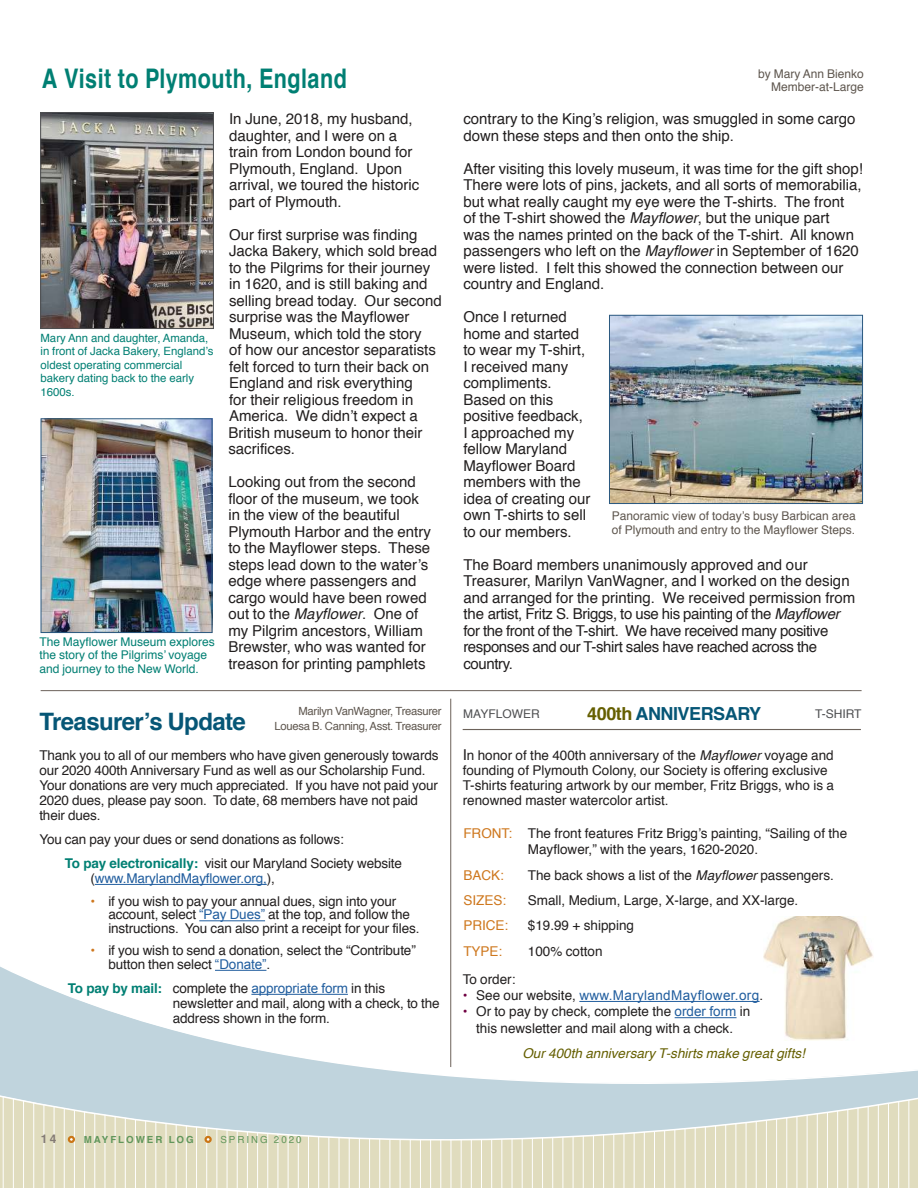
<style>
.page{position:relative;width:918px;height:1188px;background:#fff}
.page>*{position:absolute;margin:0;border:0;box-sizing:border-box;transform-origin:0 0}
.t1{font:700 27px "Helvetica";letter-spacing:.02em;color:#007f73;scale:.8 1}
.t2{font:700 18px "Helvetica";letter-spacing:-.025em;color:#065676}
.t3{font:15px/16.5px "Helvetica";color:#221f1f}
.t4{font:15px/16.5px "Helvetica";letter-spacing:-.025em;color:#221f1f}
.t5{font:13.5px/15px "Helvetica";letter-spacing:-.01em;color:#221f1f}
.t6{font:italic 13.5px "Helvetica";color:#655f00}
.t7{font:13.5px "Arial";letter-spacing:.025em;color:#205d9e}
.t8{font:13.5px "Helvetica";letter-spacing:-.01em;color:#205d9e}
.t9{font:13.5px "Helvetica";color:#ce771d}
.t10{font:12px/13.5px "Helvetica";color:#5e564e;text-align:right}
.t11{font:12px/13.4px "Helvetica";color:#007f73}
.t12{font:12px "Helvetica";color:#4e4f51}
.t13{font:700 12px "Helvetica";color:#837a74}
.t14{font:11.4px/13.5px "Helvetica";color:#007f73}
.t15{font:11.25px/15px "Helvetica";letter-spacing:-.025em;color:#5e564e;text-align:right}
.t16{font:700 9.75px "Helvetica";letter-spacing:.2em;color:#61965b}
.t17{font:9.75px "Helvetica";letter-spacing:.2em;color:#61965b}
.s1{font-style:italic}
.s2{font-weight:700;font-size:24px;color:#065676}
.s3{font-weight:700;color:#007f73}
.s4{color:#221f1f}
.s5{color:#ce771d}
.s6{font-family:"Arial";color:#205d9e}
.s7{font-family:"Arial"}
.s8{color:#655f00}
.s9{font-size:15px}
.s10{font-family:"Helvetica";color:#700042}
.s11{font-family:"Helvetica";color:#221f1f}
.s12{color:#700042}
</style>
<div class="page">
<svg style="left:0;top:901px;width:918px;height:287px"></svg>
<hr style="left:41px;top:690px;width:821px;height:1px;background:#6c625a">
<hr style="left:450px;top:699px;width:1px;height:368px;background:#6c625a">
<div style="left:68px;top:1136px;width:7px;height:7px;border:2px solid #cb7616;border-radius:50%"></div>
<div style="left:204px;top:1136px;width:8px;height:7px;border:2px solid #cb7616;border-radius:50%"></div>
<hr style="left:95px;top:884px;width:172px;height:1px;background:#205d9e">
<hr style="left:199px;top:920px;width:66px;height:1px;background:#205d9e">
<hr style="left:215px;top:970px;width:51px;height:1px;background:#205d9e">
<hr style="left:251px;top:994px;width:97px;height:1px;background:#205d9e">
<hr style="left:463px;top:729px;width:398px;height:1px;background:#6c625a">
<hr style="left:579px;top:1001px;width:181px;height:1px;background:#205d9e">
<hr style="left:675px;top:1017px;width:62px;height:1px;background:#205d9e">
<img style="left:42px;top:114px;width:170px;height:213px">
<div style="left:40px;top:112px;width:174px;height:217px;border:1px solid #4e4f51"></div>
<img style="left:611px;top:317px;width:250px;height:185px">
<div style="left:609px;top:315px;width:254px;height:189px;border:1px solid #2b5980"></div>
<img style="left:43px;top:420px;width:167px;height:211px">
<div style="left:41px;top:418px;width:171px;height:215px;border:1px solid #2b5980"></div>
<h1 class="t1" style="left:42px;top:57px;width:383px">A Visit to Plymouth, England</h1>
<p class="t3" style="left:229px;top:112px;width:192px">In June, 2018, my husband, daughter, and I were on a train from London bound for<br>Plymouth, England. Upon arrival, we toured the historic part of Plymouth.</p>
<p class="t3" style="left:228px;top:227px;width:215px">Our first surprise was finding<br>Jacka Bakery, which sold bread to the Pilgrims for their journey in 1620, and is still baking and selling bread today. Our second surprise was the Mayflower<br>Museum, which told the story<br>of how our ancestor separatists felt forced to turn their back on<br>England and risk everything<br>for their religious freedom in<br>America. We didn’t expect a<br>British museum to honor their sacrifices.</p>
<p class="t3" style="left:228px;top:475px;width:204px">Looking out from the second floor of the museum, we took in the view of the beautiful<br>Plymouth Harbor and the entry to the Mayflower steps. These steps lead down to the water’s edge where passengers and cargo would have been rowed out to the <span class="s1">Mayflower</span>. One of my Pilgrim ancestors, William<br>Brewster, who was wanted for treason for printing pamphlets</p>
<p class="t14" style="left:40px;top:332px;width:174px">Mary Ann and daughter, Amanda, in front of Jacka Bakery, England’s oldest operating commercial bakery dating back to the early<br>1600s.</p>
<p class="t11" style="left:39px;top:636px;width:177px">The Mayflower Museum explores the story of the Pilgrims’ voyage and journey to the New World.</p>
<p class="t15" style="left:39px;top:704px;width:404px">Marilyn VanWagner, Treasurer<br><span class="s2">Treasurer’s Update</span> Louesa B. Canning, Asst. Treasurer</p>
<p class="t5" style="left:39px;top:749px;width:401px">Thank you to all of our members who have given generously towards our 2020 400th Anniversary Fund as well as our Scholarship Fund.<br>Your donations are very much appreciated. If you have not paid your 2020 dues, please pay soon. To date, 68 members have not paid their dues.</p>
<p class="t5" style="left:65px;top:829px;width:339px;line-height:24px;text-indent:-26px">You can pay your dues or send donations as follows:<br><span class="s3">To pay electronically:</span> visit our Maryland Society website</p>
<p class="t8" style="left:90px;top:873px;width:186px"><span class="s4">(</span>www.MarylandMayflower.org,<span class="s4">),</span></p>
<p class="t5" style="left:108px;top:895px;width:313px;line-height:13.5px;text-indent:-18px"><span class="s5">•</span> if you wish to pay your annual dues, sign into your account, select <span class="s6">“Pay Dues”</span> at the top, and follow the instructions. You can also print a receipt for your files.</p>
<p class="t5" style="left:108px;top:945px;width:309px;line-height:13.5px;text-indent:-18px"><span class="s5">•</span> if you wish to send a donation, select the “Contribute” button then select <span class="s6">“Donate”</span><span class="s7">.</span></p>
<p class="t5" style="left:173px;top:982px;width:268px;text-indent:-105px"><span class="s3">To pay by mail:</span> complete the <span class="s6">appropriate form</span> in this newsletter and mail, along with a check, to the address shown in the form.</p>
<p class="t10" style="left:758px;top:68px;width:107px">by Mary Ann Bienko<br>Member-at-Large</p>
<p class="t3" style="left:463px;top:111px;width:394px">contrary to the King’s religion, was smuggled in some cargo down these steps and then onto the ship.</p>
<p class="t3" style="left:463px;top:161px;width:401px">After visiting this lovely museum, it was time for the gift shop!<br>There were lots of pins, jackets, and all sorts of memorabilia, but what really caught my eye were the T-shirts. The front<br>of the T-shirt showed the <span class="s1">Mayflower</span>, but the unique part<br>was the names printed on the back of the T-shirt. All known passengers who left on the <span class="s1">Mayflower</span> in September of 1620 were listed. I felt this showed the connection between our country and England.</p>
<p class="t3" style="left:463px;top:310px;width:129px">Once I returned home and started to wear my T-shirt,<br>I received many compliments.<br>Based on this positive feedback,<br>I approached my fellow Maryland<br>Mayflower Board members with the idea of creating our own T-shirts to sell to our members.</p>
<p class="t4" style="left:463px;top:557px;width:393px">The Board members unanimously approved and our Treasurer, Marilyn VanWagner, and I worked on the design and arranged for the printing. We received permission from the artist, Fritz S. Briggs, to use his painting of the <span class="s1">Mayflower </span>for the front of the T-shirt. We have received many positive responses and our T-shirt sales have reached across the country.</p>
<p class="t10" style="left:612px;top:509px;width:245px;line-height:14.2px;text-align:left">Panoramic view of today’s busy Barbican area of Plymouth and entry to the Mayflower Steps.</p>
<p class="t12" style="left:463px;top:709px;width:78px">MAYFLOWER</p>
<p class="t2" style="left:587px;top:699px;width:176px"><span class="s8">400th</span> ANNIVERSARY</p>
<p class="t12" style="left:815px;top:709px;width:48px">T-SHIRT</p>
<p class="t5" style="left:463px;top:749px;width:373px"><span class="s9">I</span>n honor of the 400th anniversary of the <span class="s1">Mayflower</span> voyage and founding of Plymouth Colony, our Society is offering exclusive T-shirts featuring artwork by our member, Fritz Briggs, who is a renowned master watercolor artist.</p>
<p class="t5" style="left:528px;top:826px;width:321px;line-height:16.2px;text-indent:-65px"><span class="s5">FRONT:</span> The front features Fritz Brigg’s painting, “Sailing of the<br>Mayflower,” with the years, 1620-2020.</p>
<p class="t9" style="left:463px;top:869px;width:42px">BACK:</p>
<p class="t5" style="left:528px;top:868px;width:308px">The back shows a list of the <span class="s1">Mayflower</span> passengers.</p>
<p class="t9" style="left:463px;top:895px;width:44px">SIZES:</p>
<p class="t5" style="left:528px;top:894px;width:272px">Small, Medium, Large, X-large, and XX-large.</p>
<p class="t9" style="left:463px;top:920px;width:47px">PRICE:</p>
<p class="t5" style="left:528px;top:919px;width:108px">$19.99 + shipping</p>
<p class="t9" style="left:463px;top:945px;width:41px">TYPE:</p>
<p class="t5" style="left:528px;top:944px;width:76px">100% cotton</p>
<p class="t5" style="left:463px;top:972px;width:54px">To order:</p>
<p class="t7" style="left:463px;top:990px;width:302px"><span class="s10">•</span> <span class="s11">See our website,</span> www.MarylandMayflower.org<span class="s11">.</span></p>
<p class="t5" style="left:463px;top:1004px;width:289px;line-height:16.2px;text-align:center"><span class="s12">•</span> Or to pay by check, complete the <span class="s6">order form</span> in this newsletter and mail along with a check.</p>
<p class="t6" style="left:522px;top:1048px;width:284px">Our 400th anniversary T-shirts make great gifts!</p>
<p class="t13" style="left:41px;top:1132px;width:17px">14</p>
<p class="t16" style="left:84px;top:1132px;width:111px">MAYFLOWER LOG</p>
<p class="t17" style="left:221px;top:1135px;width:83px">SPRING 2020</p>
</div>
